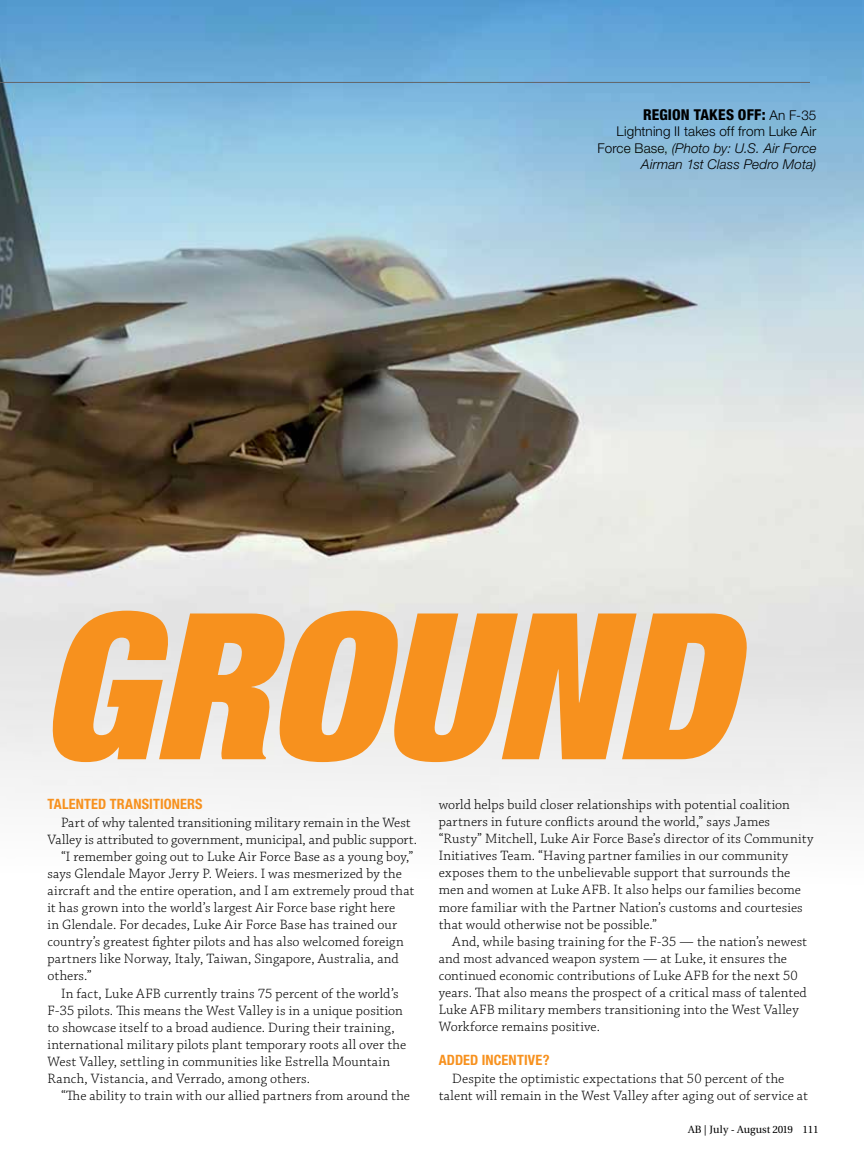
<style>
.page{position:relative;width:864px;height:1175px;background:#fff}
.page>*{position:absolute;margin:0;border:0;box-sizing:border-box;transform-origin:0 0}
.t1{font:italic 900 expanded 204px "Helvetica Neue";color:#f7911e}
.t2{font:800 condensed 15px "Helvetica Neue";letter-spacing:.01em;color:#000}
.t3{font:300 14.25px/17.1px "Chaparral Pro";letter-spacing:.01em;color:#000}
.t4{font:700 condensed 14.25px "Helvetica Neue";letter-spacing:.01em;color:#f7911e}
.t5{font:italic 300 13.5px/16.2px "Helvetica Neue";letter-spacing:.005em;color:#000;text-align:right}
.t6{font:10.5px "Utopia";letter-spacing:-.01em;color:#000}
.s1{font-weight:300;font-stretch:normal;font-size:13.5px}
.s2{font-style:normal}
</style>
<div class="page">
<img style="left:0;top:0;width:864px;height:816px">
<hr style="left:0;top:82px;width:810px;height:1px;background:#636466">
<p class="t2" style="left:643px;top:106px;width:175px">REGION TAKES OFF: <span class="s1">An F-35</span></p>
<p class="t5" style="left:597px;top:123px;width:220px"><span class="s2">Lightning II takes off from Luke Air<br>Force Base,</span> (Photo by: U.S. Air Force<br>Airman 1st Class Pedro Mota)</p>
<h1 class="t1" style="left:38px;top:556px;width:695px">GROUND</h1>
<p class="t4" style="left:48px;top:795px;width:157px">TALENTED TRANSITIONERS</p>
<p class="t3" style="left:61px;top:814px;width:351px">Part of why talented transitioning military remain in the West</p>
<p class="t3" style="left:48px;top:831px;width:371px">Valley is attributed to government, municipal, and public support.</p>
<p class="t3" style="left:61px;top:848px;width:354px">“I remember going out to Luke Air Force Base as a young boy,”</p>
<p class="t3" style="left:48px;top:865px;width:356px">says Glendale Mayor Jerry P. Weiers. I was mesmerized by the</p>
<p class="t3" style="left:48px;top:882px;width:368px">aircraft and the entire operation, and I am extremely proud that</p>
<p class="t3" style="left:48px;top:899px;width:349px">it has grown into the world’s largest Air Force base right here</p>
<p class="t3" style="left:48px;top:916px;width:351px">in Glendale. For decades, Luke Air Force Base has trained our</p>
<p class="t3" style="left:48px;top:933px;width:358px">country’s greatest fighter pilots and has also welcomed foreign</p>
<p class="t3" style="left:48px;top:951px;width:353px">partners like Norway, Italy, Taiwan, Singapore, Australia, and</p>
<p class="t3" style="left:48px;top:968px;width:46px">others.”</p>
<p class="t3" style="left:61px;top:985px;width:339px">In fact, Luke AFB currently trains 75 percent of the world’s</p>
<p class="t3" style="left:48px;top:1002px;width:357px">F-35 pilots. This means the West Valley is in a unique position</p>
<p class="t3" style="left:48px;top:1019px;width:349px">to showcase itself to a broad audience. During their training,</p>
<p class="t3" style="left:48px;top:1036px;width:360px">international military pilots plant temporary roots all over the</p>
<p class="t3" style="left:48px;top:1053px;width:344px">West Valley, settling in communities like Estrella Mountain</p>
<p class="t3" style="left:48px;top:1070px;width:264px">Ranch, Vistancia, and Verrado, among others.</p>
<p class="t3" style="left:61px;top:1087px;width:350px">“The ability to train with our allied partners from around the</p>
<p class="t3" style="left:439px;top:796px;width:376px">world helps build closer relationships with potential coalition partners in future conflicts around the world,” says James “Rusty” Mitchell, Luke Air Force Base’s director of its Community Initiatives Team. “Having partner families in our community exposes them to the unbelievable support that surrounds the men and women at Luke AFB. It also helps our families become more familiar with the Partner Nation’s customs and courtesies that would otherwise not be possible.”</p>
<p class="t3" style="left:439px;top:933px;width:370px;text-indent:13px">And, while basing training for the F-35 — the nation’s newest and most advanced weapon system — at Luke, it ensures the continued economic contributions of Luke AFB for the next 50 years. That also means the prospect of a critical mass of talented Luke AFB military members transitioning into the West Valley Workforce remains positive.</p>
<p class="t4" style="left:439px;top:1051px;width:112px">ADDED INCENTIVE?</p>
<p class="t3" style="left:439px;top:1070px;width:371px;text-indent:13px">Despite the optimistic expectations that 50 percent of the talent will remain in the West Valley after aging out of service at</p>
<p class="t6" style="left:688px;top:1124px;width:132px">AB | July - August 2019 111</p>
</div>
